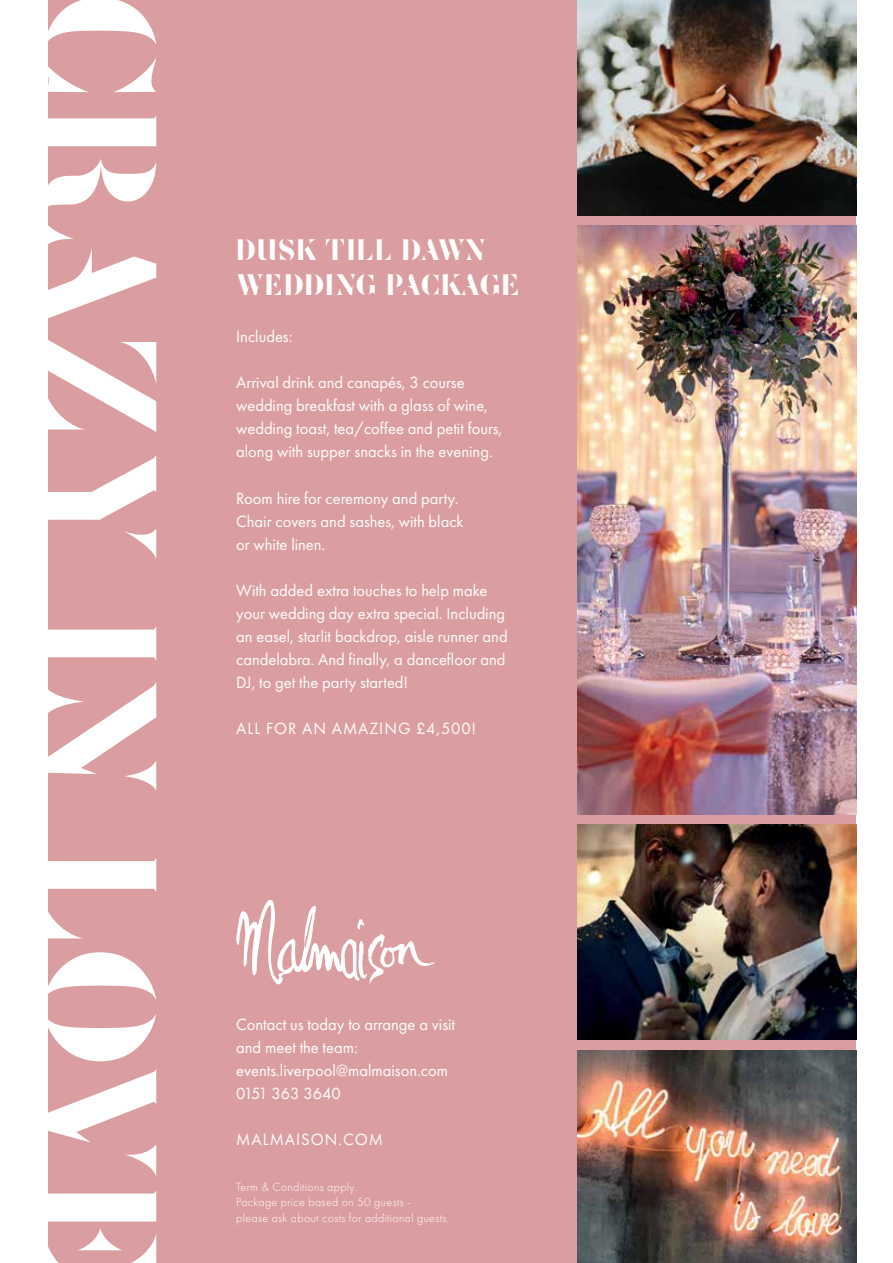
<style>
.page{position:relative;width:893px;height:1263px;background:#fff}
.page>*{position:absolute;margin:0;border:0;box-sizing:border-box;transform-origin:0 0}
.t1{font:150px "Zefani";color:#fff}
.t2{font:27.75px/35.4px "Zefani";letter-spacing:.02em;color:#fff}
.t3{font:16.95px/23.1px "Futura PT";color:#fff}
.t4{font:300 12.3px/15.3px "Futura PT";letter-spacing:.03em;color:#fff}
</style>
<div class="page">
<div style="left:48px;top:0;width:808px;height:1263px;background:#db9ea0"></div>
<svg style="left:236px;top:901px;width:200px;height:83px"></svg>
<img style="left:577px;top:0;width:279px;height:216px">
<img style="left:577px;top:226px;width:279px;height:589px">
<img style="left:577px;top:825px;width:279px;height:214px">
<img style="left:577px;top:1050px;width:279px;height:213px">
<p class="t1" style="left:193px;top:-9px;width:1293px;rotate:90deg">CRAZY IN LOVE</p>
<h2 class="t2" style="left:236px;top:232px;width:285px">DUSK TILL DAWN<br>WEDDING PACKAGE</h2>
<p class="t3" style="left:236px;top:325px;width:58px">Includes:</p>
<p class="t3" style="left:236px;top:371px;width:268px">Arrival drink and canapés, 3 course wedding breakfast with a glass of wine, wedding toast, tea/coffee and petit fours, along with supper snacks in the evening.</p>
<p class="t3" style="left:236px;top:486px;width:229px">Room hire for ceremony and party.<br>Chair covers and sashes, with black or white linen.</p>
<p class="t3" style="left:236px;top:579px;width:273px">With added extra touches to help make your wedding day extra special. Including an easel, starlit backdrop, aisle runner and candelabra. And finally, a dancefloor and DJ, to get the party started!</p>
<p class="t3" style="left:236px;top:717px;width:241px">ALL FOR AN AMAZING £4,500!</p>
<p class="t3" style="left:236px;top:1013px;width:220px">Contact us today to arrange a visit and meet the team: events.liverpool@malmaison.com<br>0151 363 3640</p>
<p class="t3" style="left:236px;top:1128px;width:148px">MALMAISON.COM</p>
<p class="t4" style="left:236px;top:1179px;width:215px">Term &amp; Conditions apply.<br>Package price based on 50 guests -<br>please ask about costs for additional guests.</p>
</div>
